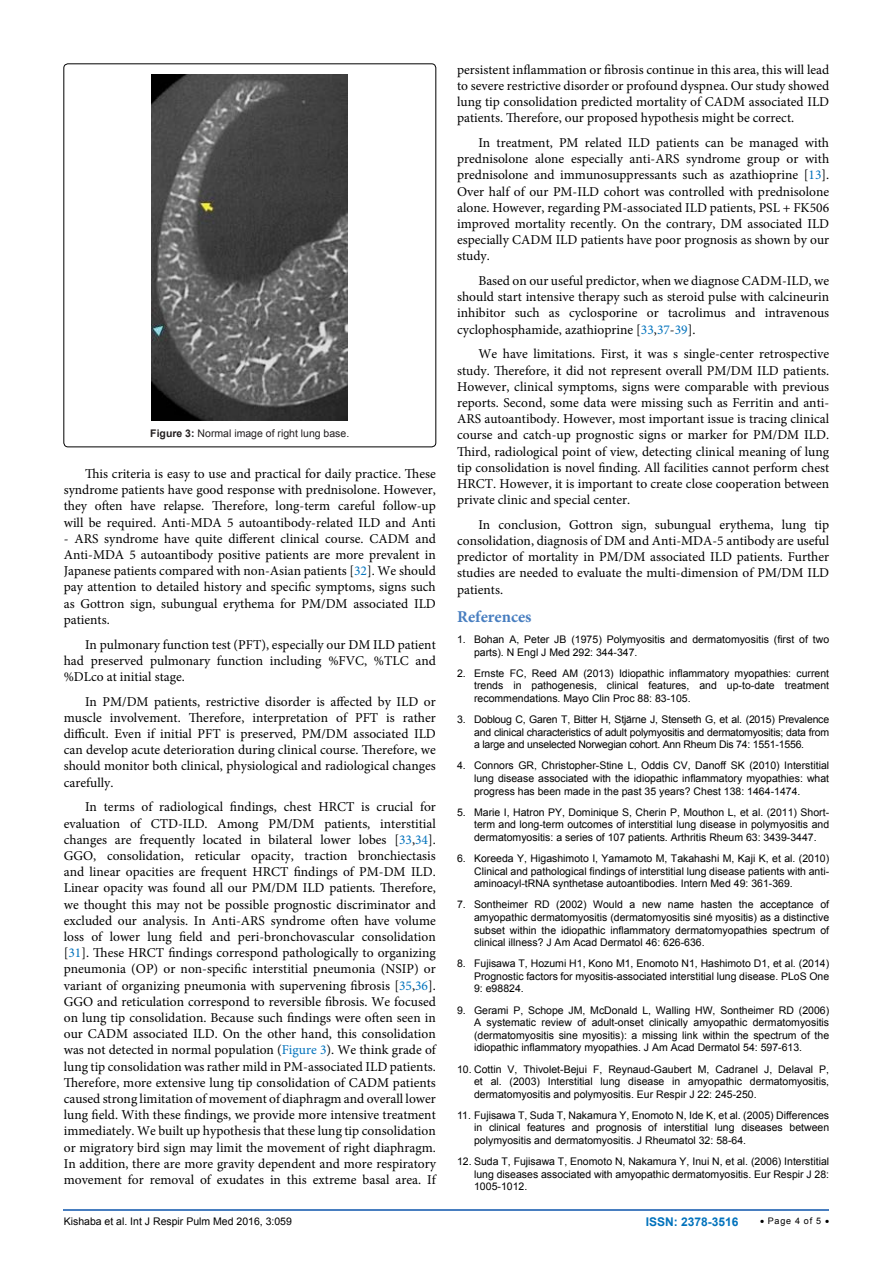
<style>
.page{position:relative;width:893px;height:1263px;background:#fff}
.page>*{position:absolute;margin:0;border:0;box-sizing:border-box;transform-origin:0 0}
.t1{font:700 16.5px "Minion Pro";color:#487ec0}
.t2{font:13.5px/16.2px "Minion Pro";color:#000;text-align:justify}
.t3{font:700 12px "Arial";color:#0072bc}
.t4{font:10.5px/12.6px "Arial";color:#000;text-align:justify}
.t5{font:10.5px "Arial";color:#231f20}
.t6{font:9px "Arial";letter-spacing:.08em;color:#000}
.s1{font-weight:700}
.s2{color:#0072bc}
</style>
<div class="page">
<hr style="left:64px;top:1209px;width:765px;height:2px;background:#487ec0">
<div style="left:64px;top:64px;width:372px;height:383px;border:1px solid #000;border-radius:4px"></div>
<img style="left:152px;top:74px;width:196px;height:346px">
<p class="t5" style="left:150px;top:426px;width:200px"><span class="s1">Figure 3:</span> Normal image of right lung base.</p>
<p class="t2" style="left:64px;top:466px;width:374px;text-indent:21px">This criteria is easy to use and practical for daily practice. These syndrome patients have good response with prednisolone. However, they often have relapse. Therefore, long-term careful follow-up will be required. Anti-MDA 5 autoantibody-related ILD and Anti</p>
<p class="t2" style="left:64px;top:530px;width:374px">- ARS syndrome have quite different clinical course. CADM and Anti-MDA 5 autoantibody positive patients are more prevalent in Japanese patients compared with non-Asian patients [<span class="s2">32</span>]. We should pay attention to detailed history and specific symptoms, signs such as Gottron sign, subungual erythema for PM/DM associated ILD patients.</p>
<p class="t2" style="left:64px;top:636px;width:374px;text-indent:21px">In pulmonary function test (PFT), especially our DM ILD patient had preserved pulmonary function including %FVC, %TLC and %DLco at initial stage.</p>
<p class="t2" style="left:64px;top:693px;width:374px;text-indent:21px">In PM/DM patients, restrictive disorder is affected by ILD or muscle involvement. Therefore, interpretation of PFT is rather difficult. Even if initial PFT is preserved, PM/DM associated ILD can develop acute deterioration during clinical course. Therefore, we should monitor both clinical, physiological and radiological changes carefully.</p>
<p class="t2" style="left:64px;top:799px;width:374px;text-indent:21px">In terms of radiological findings, chest HRCT is crucial for evaluation of CTD-ILD. Among PM/DM patients, interstitial changes are frequently located in bilateral lower lobes [<span class="s2">33</span>,<span class="s2">34</span>].<br>GGO, consolidation, reticular opacity, traction bronchiectasis and linear opacities are frequent HRCT findings of PM-DM ILD.<br>Linear opacity was found all our PM/DM ILD patients. Therefore, we thought this may not be possible prognostic discriminator and excluded our analysis. In Anti-ARS syndrome often have volume loss of lower lung field and peri-bronchovascular consolidation [<span class="s2">31</span>]. These HRCT findings correspond pathologically to organizing pneumonia (OP) or non-specific interstitial pneumonia (NSIP) or variant of organizing pneumonia with supervening fibrosis [<span class="s2">35</span>,<span class="s2">36</span>].<br>GGO and reticulation correspond to reversible fibrosis. We focused on lung tip consolidation. Because such findings were often seen in our CADM associated ILD. On the other hand, this consolidation was not detected in normal population (<span class="s2">Figure 3</span>). We think grade of lung tip consolidation was rather mild in PM-associated ILD patients.<br>Therefore, more extensive lung tip consolidation of CADM patients caused strong limitation of movement of diaphragm and overall lower lung field. With these findings, we provide more intensive treatment immediately. We built up hypothesis that these lung tip consolidation or migratory bird sign may limit the movement of right diaphragm.<br>In addition, there are more gravity dependent and more respiratory movement for removal of exudates in this extreme basal area. If</p>
<p class="t2" style="left:457px;top:61px;width:374px">persistent inflammation or fibrosis continue in this area, this will lead to severe restrictive disorder or profound dyspnea. Our study showed lung tip consolidation predicted mortality of CADM associated ILD patients. Therefore, our proposed hypothesis might be correct.</p>
<p class="t2" style="left:457px;top:135px;width:374px;text-indent:21px">In treatment, PM related ILD patients can be managed with prednisolone alone especially anti-ARS syndrome group or with prednisolone and immunosuppressants such as azathioprine [<span class="s2">13</span>].<br>Over half of our PM-ILD cohort was controlled with prednisolone alone. However, regarding PM-associated ILD patients, PSL + FK506 improved mortality recently. On the contrary, DM associated ILD especially CADM ILD patients have poor prognosis as shown by our study.</p>
<p class="t2" style="left:457px;top:273px;width:374px;text-indent:21px">Based on our useful predictor, when we diagnose CADM-ILD, we should start intensive therapy such as steroid pulse with calcineurin inhibitor such as cyclosporine or tacrolimus and intravenous cyclophosphamide, azathioprine [<span class="s2">33</span>,<span class="s2">37</span>-<span class="s2">39</span>].</p>
<p class="t2" style="left:457px;top:346px;width:374px;text-indent:21px">We have limitations. First, it was s single-center retrospective study. Therefore, it did not represent overall PM/DM ILD patients.<br>However, clinical symptoms, signs were comparable with previous reports. Second, some data were missing such as Ferritin and anti-ARS autoantibody. However, most important issue is tracing clinical course and catch-up prognostic signs or marker for PM/DM ILD.<br>Third, radiological point of view, detecting clinical meaning of lung tip consolidation is novel finding. All facilities cannot perform chest HRCT. However, it is important to create close cooperation between private clinic and special center.</p>
<p class="t2" style="left:457px;top:516px;width:374px;text-indent:21px">In conclusion, Gottron sign, subungual erythema, lung tip consolidation, diagnosis of DM and Anti-MDA-5 antibody are useful predictor of mortality in PM/DM associated ILD patients. Further studies are needed to evaluate the multi-dimension of PM/DM ILD patients.</p>
<p class="t1" style="left:457px;top:605px;width:76px">References</p>
<p class="t4" style="left:474px;top:633px;width:357px;text-indent:-17px">1. Bohan A, Peter JB (1975) Polymyositis and dermatomyositis (first of two parts). N Engl J Med 292: 344-347.</p>
<p class="t4" style="left:474px;top:667px;width:357px;text-indent:-17px">2. Ernste FC, Reed AM (2013) Idiopathic inflammatory myopathies: current trends in pathogenesis, clinical features, and up-to-date treatment recommendations. Mayo Clin Proc 88: 83-105.</p>
<p class="t4" style="left:474px;top:713px;width:357px;text-indent:-17px">3. Dobloug C, Garen T, Bitter H, Stjärne J, Stenseth G, et al. (2015) Prevalence and clinical characteristics of adult polymyositis and dermatomyositis; data from a large and unselected Norwegian cohort. Ann Rheum Dis 74: 1551-1556.</p>
<p class="t4" style="left:474px;top:759px;width:357px;text-indent:-17px">4. Connors GR, Christopher-Stine L, Oddis CV, Danoff SK (2010) Interstitial lung disease associated with the idiopathic inflammatory myopathies: what progress has been made in the past 35 years? Chest 138: 1464-1474.</p>
<p class="t4" style="left:474px;top:806px;width:357px;text-indent:-17px">5. Marie I, Hatron PY, Dominique S, Cherin P, Mouthon L, et al. (2011) Short&shy;term and long-term outcomes of interstitial lung disease in polymyositis and dermatomyositis: a series of 107 patients. Arthritis Rheum 63: 3439-3447.</p>
<p class="t4" style="left:474px;top:852px;width:357px;text-indent:-17px">6. Koreeda Y, Higashimoto I, Yamamoto M, Takahashi M, Kaji K, et al. (2010)<br>Clinical and pathological findings of interstitial lung disease patients with anti&shy;aminoacyl-tRNA synthetase autoantibodies. Intern Med 49: 361-369.</p>
<p class="t4" style="left:474px;top:898px;width:357px;text-indent:-17px">7. Sontheimer RD (2002) Would a new name hasten the acceptance of amyopathic dermatomyositis (dermatomyositis siné myositis) as a distinctive subset within the idiopathic inflammatory dermatomyopathies spectrum of clinical illness? J Am Acad Dermatol 46: 626-636.</p>
<p class="t4" style="left:474px;top:957px;width:357px;text-indent:-17px">8. Fujisawa T, Hozumi H1, Kono M1, Enomoto N1, Hashimoto D1, et al. (2014)<br>Prognostic factors for myositis-associated interstitial lung disease. PLoS One 9: e98824.</p>
<p class="t4" style="left:474px;top:1003px;width:357px;text-indent:-17px">9. Gerami P, Schope JM, McDonald L, Walling HW, Sontheimer RD (2006)<br>A systematic review of adult-onset clinically amyopathic dermatomyositis (dermatomyositis sine myositis): a missing link within the spectrum of the idiopathic inflammatory myopathies. J Am Acad Dermatol 54: 597-613.</p>
<p class="t4" style="left:474px;top:1062px;width:357px;text-indent:-17px">10. Cottin V, Thivolet-Bejui F, Reynaud-Gaubert M, Cadranel J, Delaval P, et al. (2003) Interstitial lung disease in amyopathic dermatomyositis, dermatomyositis and polymyositis. Eur Respir J 22: 245-250.</p>
<p class="t4" style="left:474px;top:1109px;width:357px;text-indent:-17px">11. Fujisawa T, Suda T, Nakamura Y, Enomoto N, Ide K, et al. (2005) Differences in clinical features and prognosis of interstitial lung diseases between polymyositis and dermatomyositis. J Rheumatol 32: 58-64.</p>
<p class="t4" style="left:474px;top:1155px;width:357px;text-indent:-17px">12. Suda T, Fujisawa T, Enomoto N, Nakamura Y, Inui N, et al. (2006) Interstitial lung diseases associated with amyopathic dermatomyositis. Eur Respir J 28:<br>1005-1012.</p>
<p class="t4" style="left:64px;top:1215px;width:230px">Kishaba et al. Int J Respir Pulm Med 2016, 3:059</p>
<p class="t3" style="left:646px;top:1213px;width:94px">ISSN: 2378-3516</p>
<p class="t6" style="left:760px;top:1214px;width:71px">• Page 4 of 5 •</p>
</div>
